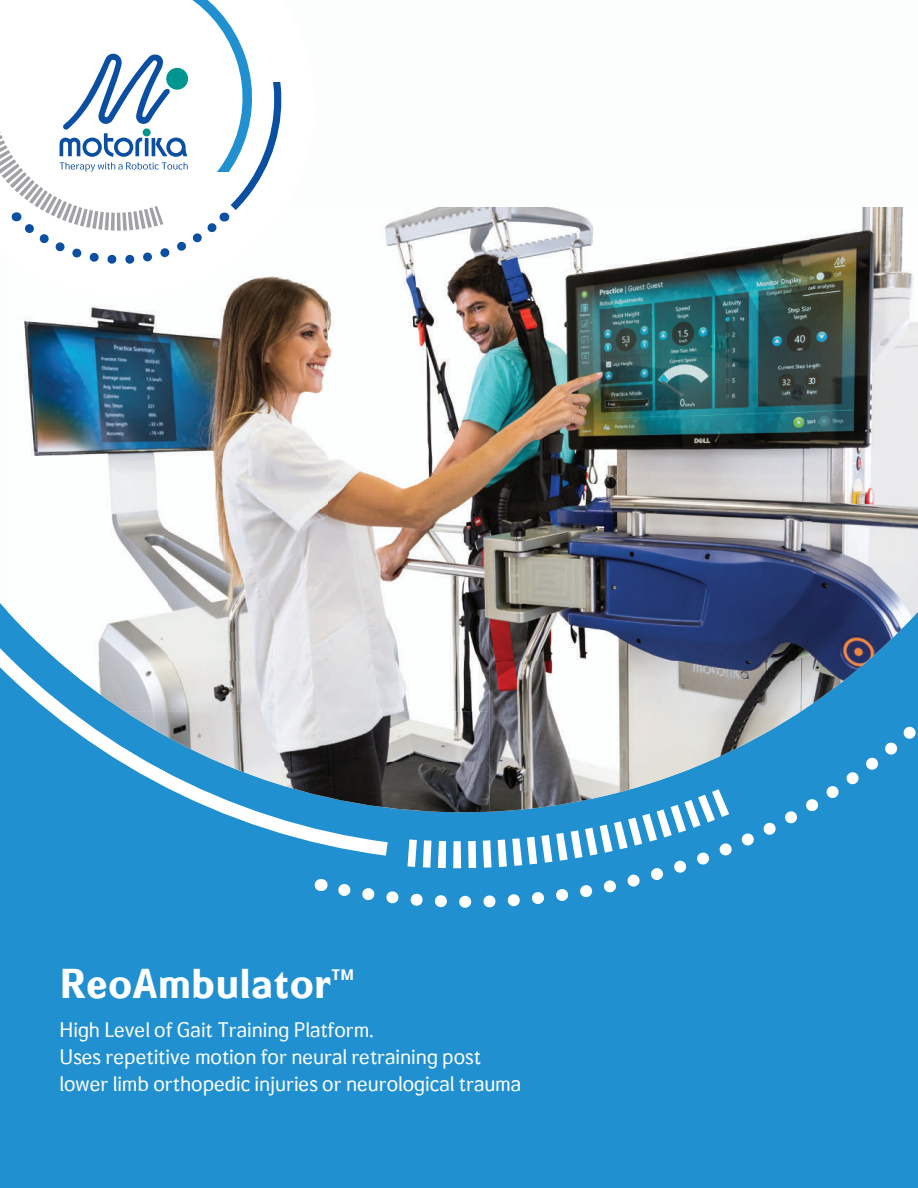
<style>
.page{position:relative;width:918px;height:1188px;background:#fff}
.page>*{position:absolute;margin:0;border:0;box-sizing:border-box;transform-origin:0 0}
.t1{font:700 44.55px "Fb Riflex Eng";color:#fff;scale:.96 1}
.t2{font:22.5px/27px "Fb Riflex Eng";color:#fff;scale:.96 1}
.t3{font:700 16.35px "Fb Riflex Eng";color:#fff;scale:.96 1}
</style>
<div class="page">
<div style="left:0;top:512px;width:918px;height:676px;background:#2190d0"></div>
<img style="left:402px;top:207px;width:409px;height:178px">
<img style="left:811px;top:207px;width:107px;height:178px">
<img style="left:338px;top:385px;width:580px;height:523px">
<svg style="left:321px;top:879px;width:1px;height:12px"></svg>
<svg style="left:917px;top:382px;width:1px;height:12px"></svg>
<img style="left:0;top:219px;width:402px;height:645px">
<svg style="left:380px;top:763px;width:386px;height:115px"></svg>
<svg style="left:0;top:219px;width:315px;height:79px"></svg>
<svg style="left:0;top:0;width:293px;height:272px"></svg>
<h1 class="t1" style="left:60px;top:962px;width:285px">ReoAmbulator</h1>
<p class="t3" style="left:332px;top:967px;width:25px">TM</p>
<p class="t2" style="left:60px;top:1018px;width:482px">High Level of Gait Training Platform.<br>Uses repetitive motion for neural retraining post lower limb orthopedic injuries or neurological trauma</p>
</div>
